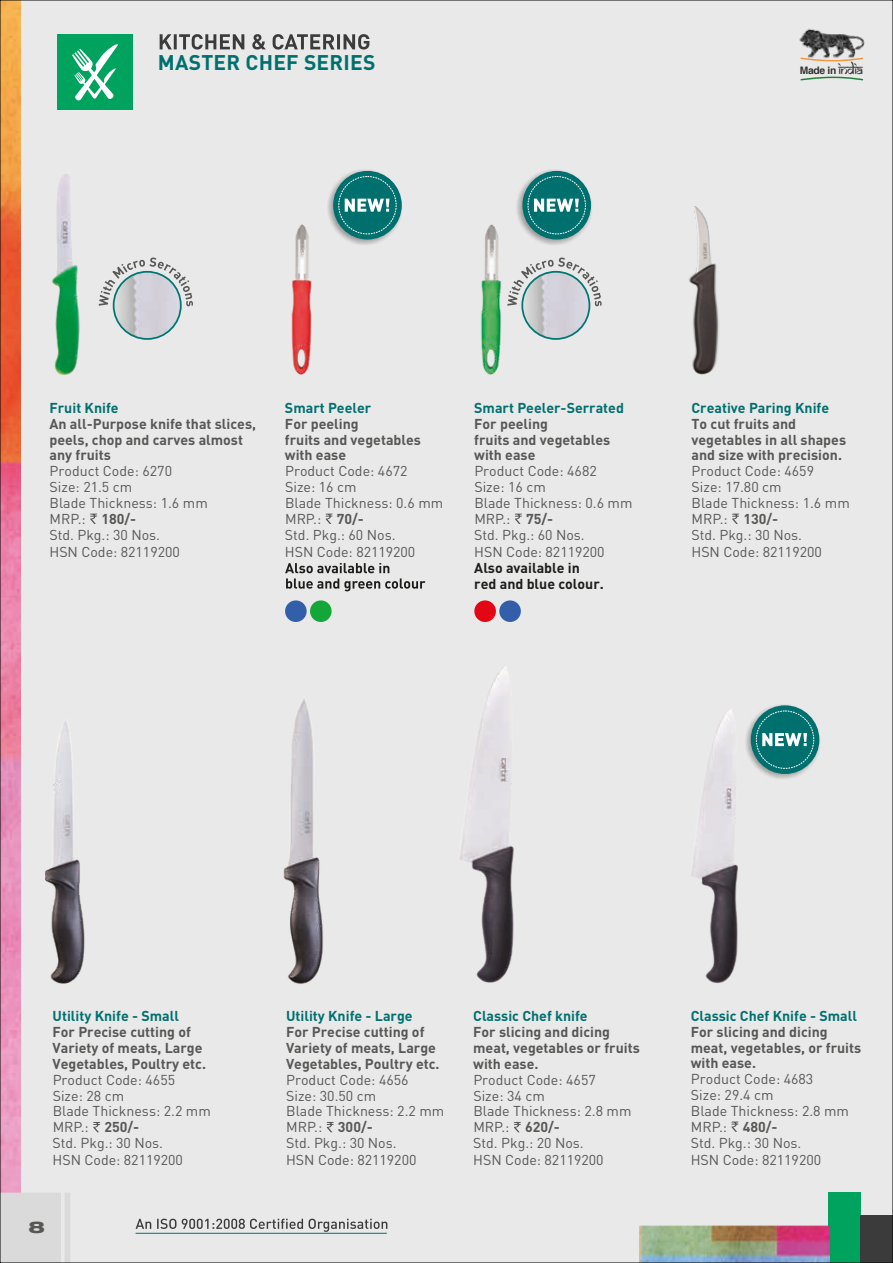
<style>
.page{position:relative;width:893px;height:1263px;background:#e9e9e9}
.page>*{position:absolute;margin:0;border:0;box-sizing:border-box;transform-origin:0 0}
.t1{font:700 21px "DIN Pro";letter-spacing:.01em;color:#00706f}
.t2{font:800 expanded 16.2px "Helvetica Neue LT Std";color:#575756;scale:1.15 1}
.t3{font:14.25px/16px "DIN Pro";color:#575756}
.t4{font:700 14.25px/15.8px "DIN Pro";color:#575756}
.t5{font:700 14.25px "DIN Pro";color:#00706f}
.t6{font:700 14.25px/15.8px "DIN Pro";color:#1d1d1b}
.t7{font:700 10.35px "Helvetica";letter-spacing:-.03em;color:#323231}
.s1{font-family:"Samarkan Normal";font-weight:400;font-size:13.5px}
.s2{font-weight:700}
.s3{font-style:inherit}
</style>
<div class="page">
<img style="left:2px;top:2px;width:18px;height:1191px">
<div style="left:2px;top:1193px;width:68px;height:68px;background:#dadada"></div>
<div style="left:829px;top:1192px;width:32px;height:71px;background:#00a35e"></div>
<div style="left:861px;top:1216px;width:32px;height:47px;background:#3c3b3b"></div>
<img style="left:640px;top:1225px;width:189px;height:36px">
<img style="left:45px;top:722px;width:40px;height:262px">
<img style="left:460px;top:614px;width:61px;height:369px">
<img style="left:689px;top:206px;width:30px;height:169px">
<img style="left:283px;top:699px;width:40px;height:285px">
<img style="left:481px;top:224px;width:21px;height:151px">
<img style="left:52px;top:174px;width:28px;height:201px">
<img style="left:291px;top:224px;width:21px;height:151px">
<img style="left:691px;top:709px;width:47px;height:275px">
<svg style="left:160px;top:34px;width:209px;height:16px"></svg>
<svg style="left:93px;top:1122px;width:7px;height:10px"></svg>
<svg style="left:514px;top:1122px;width:7px;height:10px"></svg>
<svg style="left:732px;top:514px;width:7px;height:10px"></svg>
<svg style="left:327px;top:1122px;width:7px;height:10px"></svg>
<img style="left:524px;top:316px;width:65px;height:23px">
<img style="left:522px;top:272px;width:67px;height:67px;border-radius:34px">
<div style="left:521px;top:271px;width:69px;height:69px;border:2px solid #007772;border-radius:50%"></div>
<svg style="left:507px;top:257px;width:95px;height:49px"></svg>
<img style="left:517px;top:170px;width:75px;height:75px">
<div style="left:522px;top:171px;width:69px;height:69px;background:#00706f;border-radius:50%"></div>
<div style="left:528px;top:176px;width:58px;height:58px;border:1px dashed #fff;border-radius:50%"></div>
<svg style="left:534px;top:199px;width:45px;height:13px"></svg>
<div style="left:57px;top:34px;width:76px;height:75px;background:#00a35e"></div>
<svg style="left:72px;top:44px;width:46px;height:57px"></svg>
<div style="left:474px;top:600px;width:22px;height:22px;background:#e30614;border-radius:50%"></div>
<div style="left:499px;top:600px;width:22px;height:22px;background:#335faa;border-radius:50%"></div>
<svg style="left:515px;top:514px;width:7px;height:10px"></svg>
<svg style="left:285px;top:563px;width:140px;height:28px"></svg>
<div style="left:285px;top:600px;width:22px;height:22px;background:#335faa;border-radius:50%"></div>
<div style="left:310px;top:600px;width:22px;height:22px;background:#13a638;border-radius:50%"></div>
<svg style="left:90px;top:514px;width:7px;height:10px"></svg>
<svg style="left:325px;top:514px;width:8px;height:10px"></svg>
<img style="left:114px;top:316px;width:66px;height:23px">
<img style="left:114px;top:272px;width:67px;height:67px;border-radius:34px">
<div style="left:113px;top:271px;width:69px;height:69px;border:2px solid #007772;border-radius:50%"></div>
<svg style="left:99px;top:257px;width:94px;height:49px"></svg>
<img style="left:328px;top:170px;width:74px;height:75px">
<div style="left:333px;top:171px;width:69px;height:69px;background:#00706f;border-radius:50%"></div>
<div style="left:338px;top:176px;width:59px;height:58px;border:1px dashed #fff;border-radius:50%"></div>
<svg style="left:345px;top:199px;width:44px;height:13px"></svg>
<svg style="left:136px;top:1219px;width:167px;height:10px"></svg>
<svg style="left:309px;top:1219px;width:78px;height:13px"></svg>
<hr style="left:136px;top:1233px;width:251px;height:1px;background:#00706f">
<svg style="left:731px;top:1121px;width:8px;height:11px"></svg>
<img style="left:746px;top:705px;width:74px;height:74px">
<div style="left:751px;top:705px;width:68px;height:69px;background:#00706f;border-radius:50%"></div>
<div style="left:756px;top:710px;width:58px;height:59px;border:1px dashed #fff;border-radius:50%"></div>
<svg style="left:762px;top:733px;width:45px;height:13px"></svg>
<img style="left:799px;top:29px;width:66px;height:33px">
<svg style="left:800px;top:77px;width:63px;height:4px"></svg>
<svg style="left:800px;top:58px;width:63px;height:3px"></svg>
<h1 class="t1" style="left:158px;top:48px;width:219px">MASTER CHEF SERIES</h1>
<p class="t7" style="left:800px;top:62px;width:65px">Made in <span class="s1">India</span></p>
<p class="t5" style="left:50px;top:398px;width:71px">Fruit Knife</p>
<p class="t4" style="left:50px;top:415px;width:208px">An all-Purpose knife that slices, peels, chop and carves almost any fruits</p>
<p class="t3" style="left:49px;top:462px;width:160px">Product Code: 6270<br>Size: 21.5 cm<br>Blade Thickness: 1.6 mm<br>MRP.: <span class="s2">180/-<br></span><span class="s3">Std. Pkg.: 30 Nos.<br>HSN Code: 82119200</span></p>
<p class="t5" style="left:285px;top:398px;width:88px">Smart Peeler</p>
<p class="t4" style="left:285px;top:415px;width:138px">For peeling<br>fruits and vegetables with ease</p>
<p class="t3" style="left:285px;top:462px;width:160px">Product Code: 4672<br>Size: 16 cm<br>Blade Thickness: 0.6 mm<br>MRP.: <span class="s2">70/-<br></span><span class="s3">Std. Pkg.: 60 Nos.<br>HSN Code: 82119200</span></p>
<p class="t5" style="left:474px;top:398px;width:151px">Smart Peeler-Serrated</p>
<p class="t4" style="left:474px;top:415px;width:138px">For peeling<br>fruits and vegetables with ease</p>
<p class="t3" style="left:474px;top:462px;width:160px">Product Code: 4682<br>Size: 16 cm<br>Blade Thickness: 0.6 mm<br>MRP.: <span class="s2">75/-<br></span><span class="s3">Std. Pkg.: 60 Nos.<br>HSN Code: 82119200</span></p>
<p class="t6" style="left:474px;top:559px;width:131px">Also available in red and blue colour.</p>
<p class="t5" style="left:691px;top:398px;width:139px">Creative Paring Knife</p>
<p class="t4" style="left:691px;top:415px;width:156px">To cut fruits and vegetables in all shapes and size with precision.</p>
<p class="t3" style="left:691px;top:462px;width:160px">Product Code: 4659<br>Size: 17.80 cm<br>Blade Thickness: 1.6 mm<br>MRP.: <span class="s2">130/-<br></span><span class="s3">Std. Pkg.: 30 Nos.<br>HSN Code: 82119200</span></p>
<p class="t5" style="left:53px;top:1006px;width:128px">Utility Knife - Small</p>
<p class="t4" style="left:53px;top:1023px;width:155px">For Precise cutting of<br>Variety of meats, Large<br>Vegetables, Poultry etc.</p>
<p class="t3" style="left:53px;top:1071px;width:160px">Product Code: 4655<br>Size: 28 cm<br>Blade Thickness: 2.2 mm<br>MRP.: <span class="s2">250/-<br></span><span class="s3">Std. Pkg.: 30 Nos.<br>HSN Code: 82119200</span></p>
<p class="t2" style="left:28px;top:1217px;width:16px">8</p>
<p class="t5" style="left:286px;top:1006px;width:128px">Utility Knife - Large</p>
<p class="t4" style="left:286px;top:1023px;width:155px">For Precise cutting of<br>Variety of meats, Large<br>Vegetables, Poultry etc.</p>
<p class="t3" style="left:286px;top:1071px;width:160px">Product Code: 4656<br>Size: 30.50 cm<br>Blade Thickness: 2.2 mm<br>MRP.: <span class="s2">300/-<br></span><span class="s3">Std. Pkg.: 30 Nos.<br>HSN Code: 82119200</span></p>
<p class="t5" style="left:473px;top:1006px;width:116px">Classic Chef knife</p>
<p class="t4" style="left:473px;top:1023px;width:168px">For slicing and dicing meat, vegetables or fruits with ease.</p>
<p class="t3" style="left:473px;top:1071px;width:160px">Product Code: 4657<br>Size: 34 cm<br>Blade Thickness: 2.8 mm<br>MRP.: <span class="s2">620/-<br></span><span class="s3">Std. Pkg.: 20 Nos.<br>HSN Code: 82119200</span></p>
<p class="t5" style="left:691px;top:1006px;width:168px">Classic Chef Knife - Small</p>
<p class="t4" style="left:691px;top:1023px;width:172px">For slicing and dicing meat, vegetables, or fruits with ease.</p>
<p class="t3" style="left:691px;top:1070px;width:160px">Product Code: 4683<br>Size: 29.4 cm<br>Blade Thickness: 2.8 mm<br>MRP.: <span class="s2">480/-<br></span><span class="s3">Std. Pkg.: 30 Nos.<br>HSN Code: 82119200</span></p>
</div>
